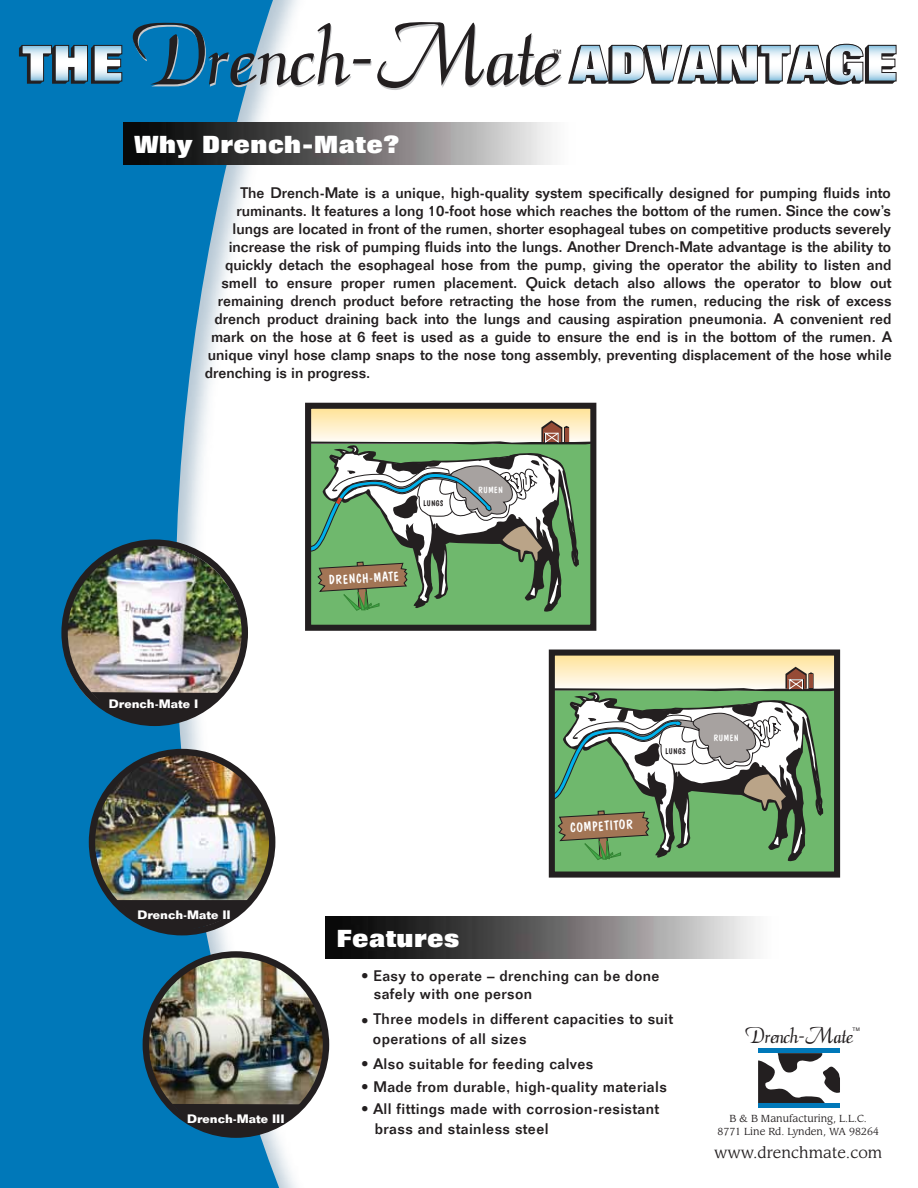
<style>
.page{position:relative;width:918px;height:1188px;background:#fff}
.page>*{position:absolute;margin:0;border:0;box-sizing:border-box;transform-origin:0 0}
.t1{font:95.85px "Aria Script S Si";color:#231f20}
.t2{font:24.75px "Aria Script S Si";color:#231f20}
.t3{font:800 24px "Folio";letter-spacing:.025em;color:#fff}
.t4{font:500 15px "Folio";color:#231f20}
.t5{font:500 15px/19.5px "Folio";letter-spacing:.025em;color:#231f20}
.t6{font:15px "Leawood";color:#231f20}
.t7{font:13.35px "Dom Casual";color:#fff}
.t8{font:13.2px "Dom Casual";color:#fff}
.t9{font:700 12px "Folio";color:#fff}
.t10{font:10.05px/13.5px "Leawood";color:#231f20;text-align:center}
.t11{font:9.3px "Dom Casual";color:#fff}
.t12{font:9.15px "Dom Casual";color:#fff}
.t13{font:8.55px "Dom Casual";color:#231f20}
.t14{font:8.4px "Dom Casual";color:#231f20}
.t15{font:6px "Helvetica";color:#231f20}
.t16{font:4.95px "Helvetica";color:#231f20}
</style>
<div class="page">
<svg style="left:0;top:0;width:285px;height:1188px;fill:#0078b9"></svg>
<svg style="left:758px;top:1053px;width:82px;height:50px"></svg>
<hr style="left:758px;top:1049px;width:82px;height:4px;background:#0078b9">
<hr style="left:758px;top:1103px;width:82px;height:4px;background:#0078b9">
<img style="left:123px;top:123px;width:429px;height:41px">
<img style="left:326px;top:917px;width:429px;height:41px">
<img style="left:92px;top:752px;width:180px;height:165px">
<svg style="left:116px;top:900px;width:138px;height:68px;background:#3d677f"></svg>
<img style="left:66px;top:545px;width:177px;height:157px">
<div style="left:61px;top:539px;width:187px;height:187px;border:6px solid #231f20;border-radius:50%"></div>
<svg style="left:91px;top:692px;width:133px;height:68px;background:#416a82"></svg>
<img style="left:147px;top:956px;width:181px;height:152px">
<div style="left:143px;top:951px;width:186px;height:187px;border:6px solid #231f20;border-radius:50%"></div>
<svg style="left:172px;top:1104px;width:134px;height:67px;background:#41718d"></svg>
<div style="left:551px;top:689px;width:285px;height:187px;background:#6fb86d"></div>
<div style="left:551px;top:653px;width:285px;height:37px;background:linear-gradient(to right,#ffe8aa,#ffe8aa)"></div>
<svg style="left:556px;top:667px;width:277px;height:194px"></svg>
<div style="left:549px;top:650px;width:291px;height:228px;border:6px solid #231f20"></div>
<div style="left:310px;top:442px;width:282px;height:185px;background:#6fb86d"></div>
<div style="left:311px;top:407px;width:281px;height:36px;background:linear-gradient(to right,#ffe8ab,#ffe8ab)"></div>
<svg style="left:312px;top:420px;width:277px;height:192px"></svg>
<div style="left:305px;top:403px;width:291px;height:228px;border:6px solid #231f20"></div>
<svg style="left:568px;top:43px;width:329px;height:42px"></svg>
<svg style="left:19px;top:45px;width:104px;height:39px"></svg>
<h1 class="t1" style="left:132px;top:9px;width:425px">Drench-Mate</h1>
<p class="t15" style="left:553px;top:48px;width:10px">TM</p>
<h3 class="t3" style="left:135px;top:131px;width:266px">Why Drench-Mate?</h3>
<p class="t4" style="left:240px;top:184px;width:652px">The Drench-Mate is a unique, high-quality system specifically designed for pumping fluids into</p>
<p class="t4" style="left:236px;top:202px;width:656px">ruminants. It features a long 10-foot hose which reaches the bottom of the rumen. Since the cow’s</p>
<p class="t4" style="left:233px;top:220px;width:660px">lungs are located in front of the rumen, shorter esophageal tubes on competitive products severely</p>
<p class="t4" style="left:229px;top:238px;width:664px">increase the risk of pumping fluids into the lungs. Another Drench-Mate advantage is the ability to</p>
<p class="t4" style="left:225px;top:256px;width:668px">quickly detach the esophageal hose from the pump, giving the operator the ability to listen and</p>
<p class="t4" style="left:221px;top:274px;width:672px">smell to ensure proper rumen placement. Quick detach also allows the operator to blow out</p>
<p class="t4" style="left:218px;top:292px;width:675px">remaining drench product before retracting the hose from the rumen, reducing the risk of excess</p>
<p class="t4" style="left:214px;top:310px;width:679px">drench product draining back into the lungs and causing aspiration pneumonia. A convenient red</p>
<p class="t4" style="left:211px;top:328px;width:682px">mark on the hose at 6 feet is used as a guide to ensure the end is in the bottom of the rumen. A</p>
<p class="t4" style="left:208px;top:346px;width:685px">unique vinyl hose clamp snaps to the nose tong assembly, preventing displacement of the hose while</p>
<p class="t4" style="left:205px;top:364px;width:167px">drenching is in progress.</p>
<p class="t14" style="left:423px;top:498px;width:22px">LUNGS</p>
<p class="t8" style="left:328px;top:572px;width:73px;rotate:-3deg">DRENCH-MATE</p>
<p class="t12" style="left:478px;top:484px;width:26px">RUMEN</p>
<p class="t9" style="left:109px;top:697px;width:91px">Drench-Mate I</p>
<p class="t9" style="left:137px;top:907px;width:95px">Drench-Mate II</p>
<p class="t9" style="left:187px;top:1111px;width:99px">Drench-Mate III</p>
<p class="t7" style="left:570px;top:820px;width:65px;rotate:-3deg">COMPETITOR</p>
<p class="t13" style="left:665px;top:746px;width:22px">LUNGS</p>
<p class="t11" style="left:714px;top:732px;width:27px">RUMEN</p>
<h3 class="t3" style="left:337px;top:925px;width:124px">Features</h3>
<p class="t5" style="left:374px;top:966px;width:287px;line-height:18px;text-indent:-13px">• Easy to operate – drenching can be done safely with one person</p>
<p class="t5" style="left:373px;top:1009px;width:302px;text-indent:-12px">• Three models in different capacities to suit operations of all sizes</p>
<p class="t5" style="left:361px;top:1054px;width:234px">• Also suitable for feeding calves</p>
<p class="t5" style="left:361px;top:1076px;width:307px">• Made from durable, high-quality materials</p>
<p class="t5" style="left:375px;top:1099px;width:286px;text-indent:-14px">• All fittings made with corrosion-resistant brass and stainless steel</p>
<h2 class="t2" style="left:745px;top:1023px;width:108px">Drench-Mate</h2>
<p class="t16" style="left:853px;top:1025px;width:9px">TM</p>
<p class="t10" style="left:717px;top:1111px;width:163px">B &amp; B Manufacturing, L.L.C.<br>8771 Line Rd. Lynden, WA 98264</p>
<p class="t6" style="left:714px;top:1143px;width:170px">www.drenchmate.com</p>
</div>
